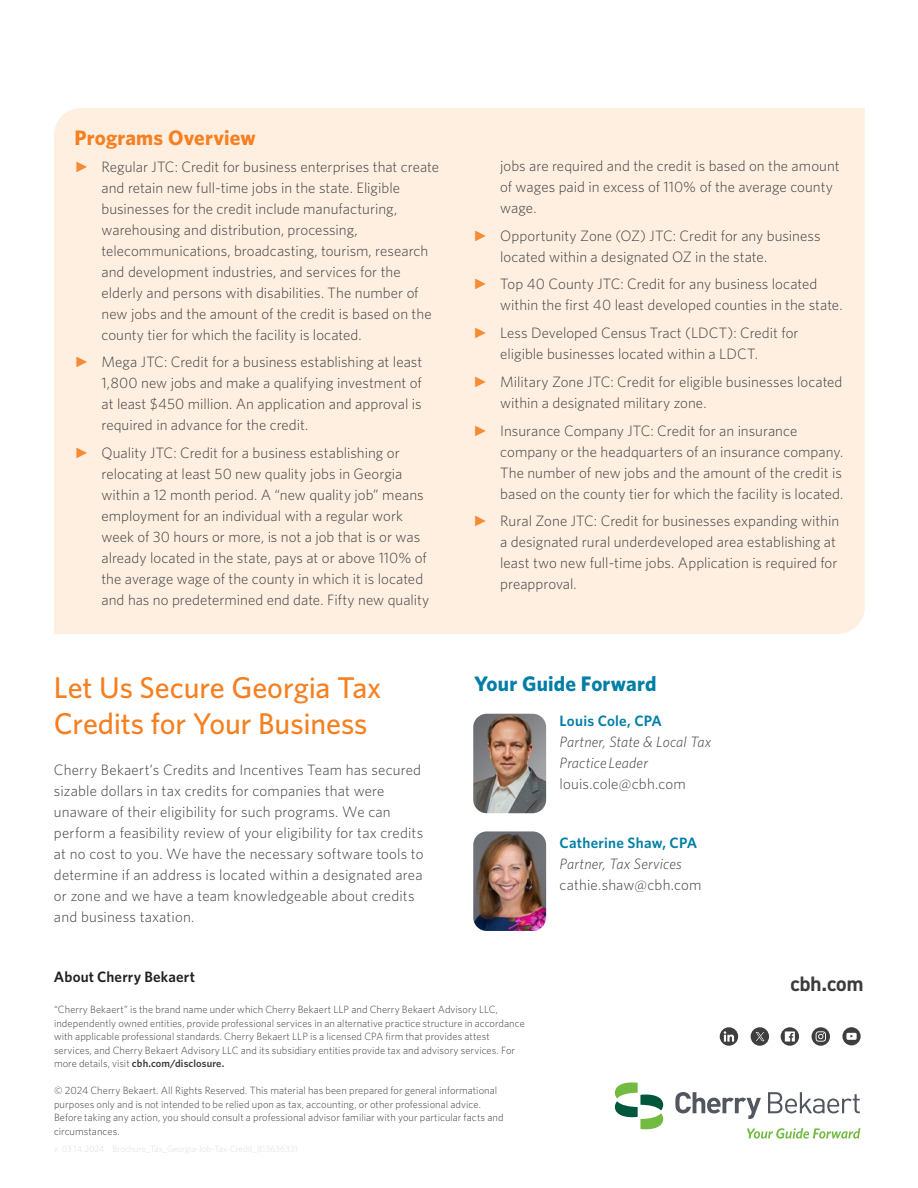
<style>
.page{position:relative;width:918px;height:1188px;background:#fff}
.page>*{position:absolute;margin:0;border:0;box-sizing:border-box;transform-origin:0 0}
.t1{font:500 30px/36px "Whitney";letter-spacing:-.005em;color:#f58021}
.t2{font:700 21px "Whitney";letter-spacing:.01em;color:#007ea6}
.t3{font:700 21px "Whitney";letter-spacing:.005em;color:#f58021}
.t4{font:700 21px "DIN2014";color:#3c3c3d}
.t5{font:300 15px/21px "Whitney";letter-spacing:.005em;color:#3e3e3f}
.t6{font:italic 300 15px/21px "Whitney";letter-spacing:.01em;color:#3e3e3f}
.t7{font:600 15px "Whitney";letter-spacing:.015em;color:#007ea6}
.t8{font:600 15px "Whitney";letter-spacing:.01em;color:#231f20}
.t9{font:300 10.5px/13.5px "Whitney";letter-spacing:.005em;color:#3e3e3f}
.s1{font-family:"Arial";font-weight:900;color:#f58b32}
.s2{font-weight:600}
</style>
<div class="page">
<svg style="left:842px;top:1027px;width:19px;height:18px"></svg>
<svg style="left:675px;top:1092px;width:86px;height:27px"></svg>
<svg style="left:768px;top:1092px;width:92px;height:21px"></svg>
<svg style="left:615px;top:1082px;width:48px;height:48px"></svg>
<svg style="left:747px;top:1128px;width:113px;height:11px"></svg>
<svg style="left:720px;top:1027px;width:18px;height:19px"></svg>
<svg style="left:751px;top:1027px;width:18px;height:19px"></svg>
<svg style="left:812px;top:1027px;width:18px;height:19px"></svg>
<svg style="left:781px;top:1027px;width:18px;height:19px"></svg>
<img style="left:473px;top:714px;width:73px;height:99px">
<img style="left:473px;top:831px;width:73px;height:100px">
<div style="left:54px;top:108px;width:811px;height:526px;background:#feefe1"></div>
<h2 class="t3" style="left:75px;top:124px;width:183px">Programs Overview</h2>
<p class="t5" style="left:102px;top:156px;width:339px;text-indent:-27px"><span class="s1">►</span> Regular JTC: Credit for business enterprises that create and retain new full-time jobs in the state. Eligible businesses for the credit include manufacturing, warehousing and distribution, processing, telecommunications, broadcasting, tourism, research and development industries, and services for the elderly and persons with disabilities. The number of new jobs and the amount of the credit is based on the county tier for which the facility is located.</p>
<p class="t5" style="left:102px;top:351px;width:322px;text-align:justify;text-indent:-27px"><span class="s1">►</span> Mega JTC: Credit for a business establishing at least 1,800 new jobs and make a qualifying investment of at least $450 million. An application and approval is required in advance for the credit.</p>
<p class="t5" style="left:102px;top:442px;width:329px;text-indent:-27px"><span class="s1">►</span> Quality JTC: Credit for a business establishing or relocating at least 50 new quality jobs in Georgia within a 12 month period. A “new quality job” means employment for an individual with a regular work week of 30 hours or more, is not a job that is or was already located in the state, pays at or above 110% of the average wage of the county in which it is located and has no predetermined end date. Fifty new quality</p>
<h1 class="t1" style="left:54px;top:669px;width:329px">Let Us Secure Georgia Tax<br>Credits for Your Business</h1>
<p class="t5" style="left:54px;top:759px;width:371px">Cherry Bekaert’s Credits and Incentives Team has secured sizable dollars in tax credits for companies that were unaware of their eligibility for such programs. We can perform a feasibility review of your eligibility for tax credits at no cost to you. We have the necessary software tools to determine if an address is located within a designated area or zone and we have a team knowledgeable about credits and business taxation.</p>
<p class="t5" style="left:500px;top:155px;width:341px">jobs are required and the credit is based on the amount of wages paid in excess of 110% of the average county wage.</p>
<p class="t5" style="left:500px;top:224px;width:322px;text-indent:-27px"><span class="s1">►</span> Opportunity Zone (OZ) JTC: Credit for any business located within a designated OZ in the state.</p>
<p class="t5" style="left:500px;top:273px;width:344px;text-indent:-27px"><span class="s1">►</span> Top 40 County JTC: Credit for any business located within the first 40 least developed counties in the state.</p>
<p class="t5" style="left:500px;top:322px;width:300px;text-indent:-27px"><span class="s1">►</span> Less Developed Census Tract (LDCT): Credit for eligible businesses located within a LDCT.</p>
<p class="t5" style="left:500px;top:371px;width:344px;text-indent:-27px"><span class="s1">►</span> Military Zone JTC: Credit for eligible businesses located within a designated military zone.</p>
<p class="t5" style="left:500px;top:419px;width:345px;text-indent:-27px"><span class="s1">►</span> Insurance Company JTC: Credit for an insurance company or the headquarters of an insurance company.<br>The number of new jobs and the amount of the credit is based on the county tier for which the facility is located.</p>
<p class="t5" style="left:500px;top:510px;width:340px;text-indent:-27px"><span class="s1">►</span> Rural Zone JTC: Credit for businesses expanding within a designated rural underdeveloped area establishing at least two new full-time jobs. Application is required for preapproval.</p>
<h2 class="t2" style="left:474px;top:669px;width:184px">Your Guide Forward</h2>
<p class="t7" style="left:560px;top:711px;width:104px">Louis Cole, CPA</p>
<p class="t6" style="left:560px;top:731px;width:153px">Partner, State &amp; Local Tax<br>Practice Leader</p>
<p class="t5" style="left:560px;top:773px;width:128px">louis.cole@cbh.com</p>
<p class="t7" style="left:560px;top:833px;width:139px">Catherine Shaw, CPA</p>
<p class="t6" style="left:560px;top:853px;width:124px">Partner, Tax Services</p>
<p class="t5" style="left:560px;top:874px;width:143px">cathie.shaw@cbh.com</p>
<p class="t8" style="left:54px;top:967px;width:142px">About Cherry Bekaert</p>
<p class="t9" style="left:54px;top:1003px;width:472px">“Cherry Bekaert” is the brand name under which Cherry Bekaert LLP and Cherry Bekaert Advisory LLC, independently owned entities, provide professional services in an alternative practice structure in accordance with applicable professional standards. Cherry Bekaert LLP is a licensed CPA firm that provides attest services, and Cherry Bekaert Advisory LLC and its subsidiary entities provide tax and advisory services. For more details, visit <span class="s2">cbh.com/disclosure.</span></p>
<p class="t9" style="left:54px;top:1084px;width:451px">© 2024 Cherry Bekaert. All Rights Reserved. This material has been prepared for general informational purposes only and is not intended to be relied upon as tax, accounting, or other professional advice.<br>Before taking any action, you should consult a professional advisor familiar with your particular facts and circumstances.</p>
<h2 class="t4" style="left:790px;top:970px;width:75px">cbh.com</h2>
</div>
